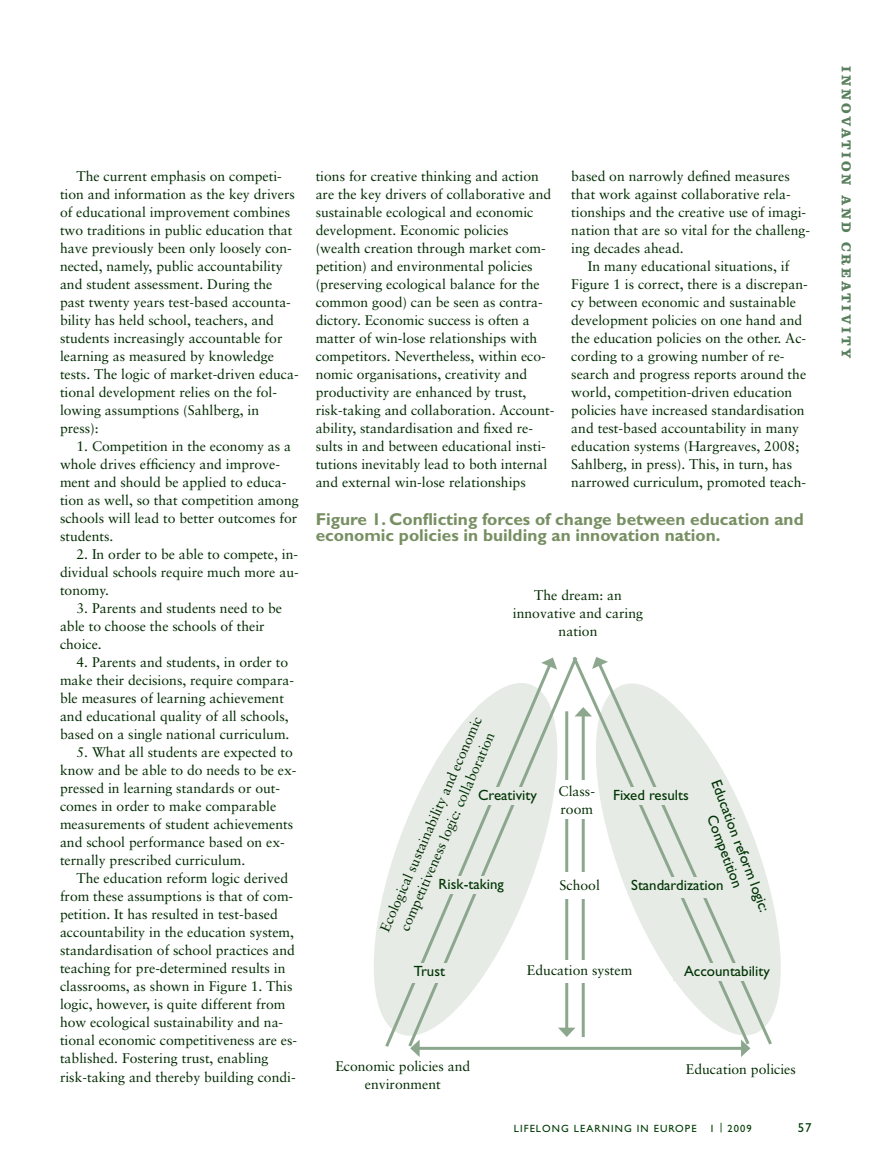
<style>
.page{position:relative;width:893px;height:1170px;background:#fff}
.page>*{position:absolute;margin:0;border:0;box-sizing:border-box;transform-origin:0 0}
.t1{font:700 17.25px/16.5px "Gill Sans";color:#778f62}
.t2{font:14.85px/16.5px "Gill Sans";color:#003403;text-align:center}
.t3{font:13.95px/18px "Sabon";color:#002b00}
.t4{font:700 13.5px "Clarendon";letter-spacing:.2em;color:#59805c}
.t5{font:12.9px "Gill Sans";color:#003c05}
.t6{font:10.5px "Gill Sans";letter-spacing:.1em;color:#003c05}
.s1{color:#003403}
</style>
<div class="page">
<svg style="left:374px;top:896px;width:9px;height:120px"></svg>
<svg style="left:774px;top:909px;width:7px;height:102px"></svg>
<svg style="left:580px;top:667px;width:15px;height:370px"></svg>
<svg style="left:595px;top:669px;width:179px;height:376px"></svg>
<svg style="left:592px;top:657px;width:16px;height:12px"></svg>
<svg style="left:554px;top:656px;width:26px;height:381px"></svg>
<svg style="left:383px;top:669px;width:171px;height:381px"></svg>
<svg style="left:541px;top:657px;width:16px;height:12px"></svg>
<div style="left:409px;top:963px;width:62px;height:19px;background:#e6ebe6"></div>
<div style="left:603px;top:787px;width:89px;height:18px;background:#e6ebe6"></div>
<div style="left:629px;top:877px;width:100px;height:20px;background:#e6ebe6"></div>
<div style="left:673px;top:962px;width:96px;height:18px;background:#e6ebe6"></div>
<div style="left:478px;top:787px;width:70px;height:18px;background:#e6ebe6"></div>
<div style="left:444px;top:875px;width:79px;height:18px;background:#e6ebe6"></div>
<hr style="left:582px;top:713px;width:3px;height:323px;background:#8ca78e">
<svg style="left:574px;top:707px;width:18px;height:9px"></svg>
<hr style="left:565px;top:711px;width:3px;height:319px;background:#8ca78e">
<svg style="left:558px;top:1027px;width:17px;height:9px"></svg>
<div style="left:558px;top:780px;width:38px;height:38px;background:#fff"></div>
<div style="left:547px;top:872px;width:59px;height:27px;background:#fff"></div>
<div style="left:522px;top:960px;width:115px;height:22px;background:#fff"></div>
<hr style="left:417px;top:1046px;width:327px;height:3px;background:#8ca78e">
<svg style="left:410px;top:1039px;width:10px;height:17px"></svg>
<svg style="left:741px;top:1039px;width:9px;height:17px"></svg>
<p class="t3" style="left:60px;top:167px;width:240px;text-indent:16px">The current emphasis on competi&shy;tion and information as the key drivers of educational improvement combines two traditions in public education that have previously been only loosely con&shy;nected, namely, public accountability and student assessment. During the past twenty years test-based accounta&shy;bility has held school, teachers, and students increasingly accountable for learning as measured by knowledge tests. The logic of market-driven educa&shy;tional development relies on the fol&shy;lowing assumptions (Sahlberg, in press):</p>
<p class="t3" style="left:60px;top:437px;width:240px;text-indent:16px">1. Competition in the economy as a whole drives efficiency and improve&shy;ment and should be applied to educa&shy;tion as well, so that competition among schools will lead to better outcomes for students.</p>
<p class="t3" style="left:60px;top:545px;width:240px;text-align:justify;text-indent:16px">2. In order to be able to compete, in&shy;dividual schools require much more au&shy;tonomy.</p>
<p class="t3" style="left:60px;top:599px;width:223px;text-indent:16px">3. Parents and students need to be able to choose the schools of their choice.</p>
<p class="t3" style="left:60px;top:653px;width:236px;text-indent:16px">4. Parents and students, in order to make their decisions, require compara&shy;ble measures of learning achievement and educational quality of all schools, based on a single national curriculum.</p>
<p class="t3" style="left:76px;top:743px;width:218px">5. What all students are expected to</p>
<p class="t3" style="left:60px;top:761px;width:238px">know and be able to do needs to be ex-</p>
<p class="t3" style="left:60px;top:779px;width:222px">pressed in learning standards or out-</p>
<p class="t3" style="left:60px;top:797px;width:218px">comes in order to make comparable</p>
<p class="t3" style="left:60px;top:815px;width:235px">measurements of student achievements</p>
<p class="t3" style="left:60px;top:833px;width:226px">and school performance based on ex-</p>
<p class="t3" style="left:60px;top:851px;width:187px">ternally prescribed curriculum.</p>
<p class="t3" style="left:76px;top:869px;width:213px">The education reform logic derived</p>
<p class="t3" style="left:60px;top:887px;width:235px">from these assumptions is that of com-</p>
<p class="t3" style="left:60px;top:905px;width:219px">petition. It has resulted in test-based</p>
<p class="t3" style="left:60px;top:923px;width:236px">accountability in the education system,</p>
<p class="t3" style="left:60px;top:941px;width:236px">standardisation of school practices and</p>
<p class="t3" style="left:60px;top:959px;width:227px">teaching for pre-determined results in</p>
<p class="t3" style="left:60px;top:977px;width:234px">classrooms, as shown in Figure 1. This</p>
<p class="t3" style="left:60px;top:995px;width:227px">logic, however, is quite different from</p>
<p class="t3" style="left:60px;top:1013px;width:225px">how ecological sustainability and na-</p>
<p class="t3" style="left:60px;top:1031px;width:239px">tional economic competitiveness are es-</p>
<p class="t3" style="left:60px;top:1049px;width:210px">tablished. Fostering trust, enabling</p>
<p class="t3" style="left:60px;top:1067px;width:237px">risk-taking and thereby building condi-</p>
<p class="t3" style="left:316px;top:167px;width:240px">tions for creative thinking and action are the key drivers of collaborative and sustainable ecological and economic development. Economic policies (wealth creation through market com&shy;petition) and environmental policies (preserving ecological balance for the common good) can be seen as contra&shy;dictory. Economic success is often a matter of win-lose relationships with competitors. Nevertheless, within eco&shy;nomic organisations, creativity and productivity are enhanced by trust, risk-taking and collaboration. Account&shy;ability, standardisation and fixed re&shy;sults in and between educational insti&shy;tutions inevitably lead to both internal and external win-lose relationships</p>
<p class="t3" style="left:571px;top:167px;width:220px">based on narrowly defined measures</p>
<p class="t3" style="left:571px;top:185px;width:221px">that work against collaborative rela-</p>
<p class="t3" style="left:571px;top:203px;width:236px">tionships and the creative use of imagi-</p>
<p class="t3" style="left:571px;top:221px;width:240px">nation that are so vital for the challeng-</p>
<p class="t3" style="left:571px;top:239px;width:114px">ing decades ahead.</p>
<p class="t3" style="left:588px;top:257px;width:203px">In many educational situations, if</p>
<p class="t3" style="left:571px;top:275px;width:238px">Figure 1 is correct, there is a discrepan-</p>
<p class="t3" style="left:571px;top:293px;width:226px">cy between economic and sustainable</p>
<p class="t3" style="left:571px;top:311px;width:233px">development policies on one hand and</p>
<p class="t3" style="left:571px;top:329px;width:236px">the education policies on the other. Ac-</p>
<p class="t3" style="left:571px;top:347px;width:215px">cording to a growing number of re-</p>
<p class="t3" style="left:571px;top:365px;width:236px">search and progress reports around the</p>
<p class="t3" style="left:571px;top:383px;width:222px">world, competition-driven education</p>
<p class="t3" style="left:571px;top:401px;width:235px">policies have increased standardisation</p>
<p class="t3" style="left:571px;top:419px;width:229px">and test-based accountability in many</p>
<p class="t3" style="left:571px;top:437px;width:229px">education systems (Hargreaves, 2008;</p>
<p class="t3" style="left:571px;top:455px;width:222px">Sahlberg, in press). This, in turn, has</p>
<p class="t3" style="left:571px;top:473px;width:236px">narrowed curriculum, promoted teach-</p>
<p class="t1" style="left:316px;top:510px;width:490px">Figure 1. Conflicting forces of change between education and economic policies in building an innovation nation.</p>
<p class="t3" style="left:513px;top:585px;width:132px;text-align:center">The dream: an innovative and caring nation</p>
<p class="t3" style="left:375px;top:926px;width:235px;text-align:center;rotate:-66deg">Ecological sustainability and economic competitiveness logic: <span class="s1">collaboration</span></p>
<p class="t2" style="left:478px;top:786px;width:60px">Creativity</p>
<p class="t2" style="left:439px;top:875px;width:67px">Risk-taking</p>
<p class="t3" style="left:559px;top:782px;width:38px">Class&shy;room</p>
<p class="t3" style="left:560px;top:875px;width:42px">School</p>
<p class="t2" style="left:723px;top:777px;width:141px;rotate:69deg">Educationreform logic:<br>Competition</p>
<p class="t2" style="left:613px;top:786px;width:77px">Fixed results</p>
<p class="t2" style="left:631px;top:876px;width:94px">Standardization</p>
<p class="t2" style="left:414px;top:962px;width:33px">Trust</p>
<p class="t3" style="left:527px;top:961px;width:107px">Education system</p>
<p class="t2" style="left:684px;top:962px;width:87px">Accountability</p>
<p class="t3" style="left:335px;top:1056px;width:136px;text-align:center">Economic policies and environment</p>
<p class="t3" style="left:686px;top:1059px;width:112px">Education policies</p>
<p class="t6" style="left:514px;top:1121px;width:46px">LIFELONGL</p>
<p class="t6" style="left:580px;top:1121px;width:15px">EARN</p>
<p class="t6" style="left:611px;top:1121px;width:11px">ING</p>
<p class="t6" style="left:637px;top:1121px;width:116px">IN EUROPE 1 | 2009</p>
<p class="t5" style="left:798px;top:1119px;width:15px">57</p>
<p class="t4" style="left:854px;top:66px;width:294px;rotate:90deg">Innovat ion and creat ivity</p>
</div>
